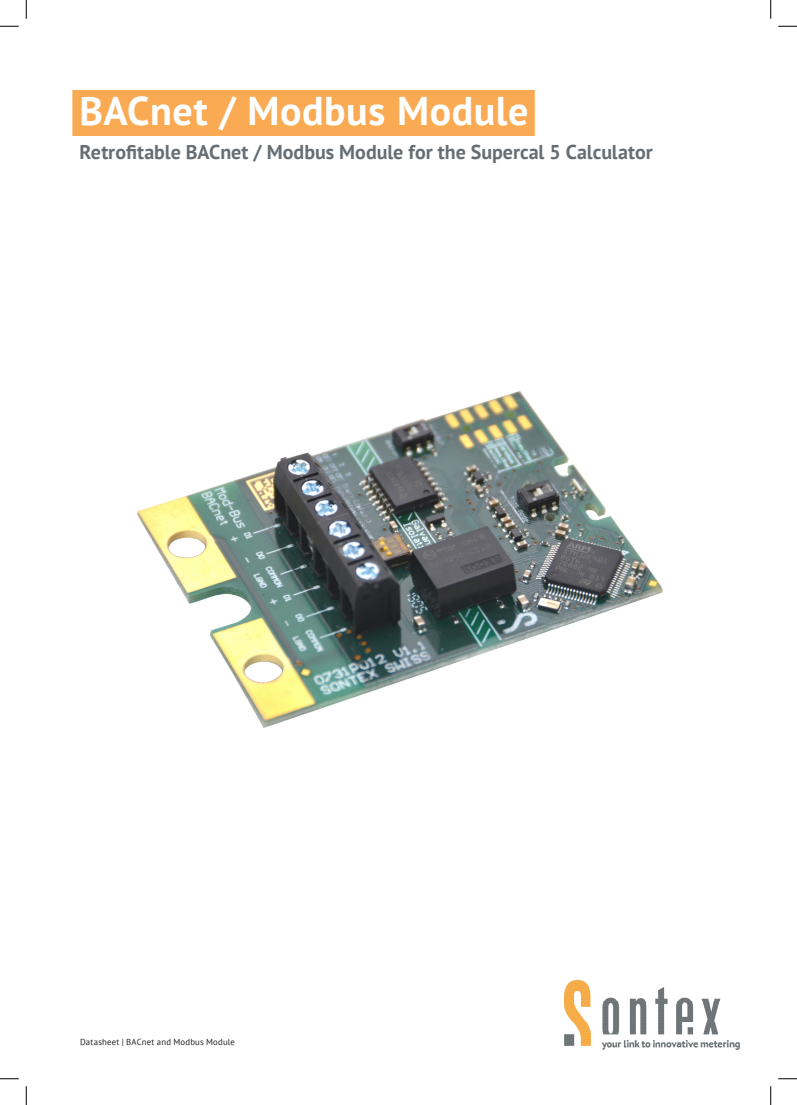
<style>
.page{position:relative;width:797px;height:1105px;background:#fff}
.page>*{position:absolute;margin:0;border:0;box-sizing:border-box;transform-origin:0 0}
.Titel_orange-hinterl{font:700 40px "PT Sans";letter-spacing:.015em;color:#fff}
.Lead{font:700 20px "PT Sans";color:#676e73}
.t1{font:8.75px "PT Sans";letter-spacing:.02em;color:#231f20}
</style>
<div class="page">
<div style="left:72px;top:90px;width:463px;height:46px;background:#f9aa53"></div>
<img style="left:137px;top:391px;width:526px;height:337px">
<img style="left:564px;top:981px;width:175px;height:68px">
<svg style="left:0;top:26px;width:19px;height:1px"></svg>
<svg style="left:778px;top:26px;width:19px;height:1px"></svg>
<svg style="left:0;top:1078px;width:19px;height:1px"></svg>
<svg style="left:778px;top:1078px;width:19px;height:1px"></svg>
<svg style="left:26px;top:0;width:1px;height:19px"></svg>
<svg style="left:26px;top:1086px;width:1px;height:19px"></svg>
<svg style="left:770px;top:0;width:1px;height:19px"></svg>
<svg style="left:770px;top:1086px;width:1px;height:19px"></svg>
<p class="Titel_orange-hinterl" style="left:79px;top:84px;width:450px">BACnet / Modbus Module</p>
<p class="Lead" style="left:79px;top:139px;width:574px">Retrofitable BACnet / Modbus Module for the Supercal 5 Calculator</p>
<p class="t1" style="left:80px;top:1037px;width:156px">Datasheet | BACnet and Modbus Module</p>
</div>
